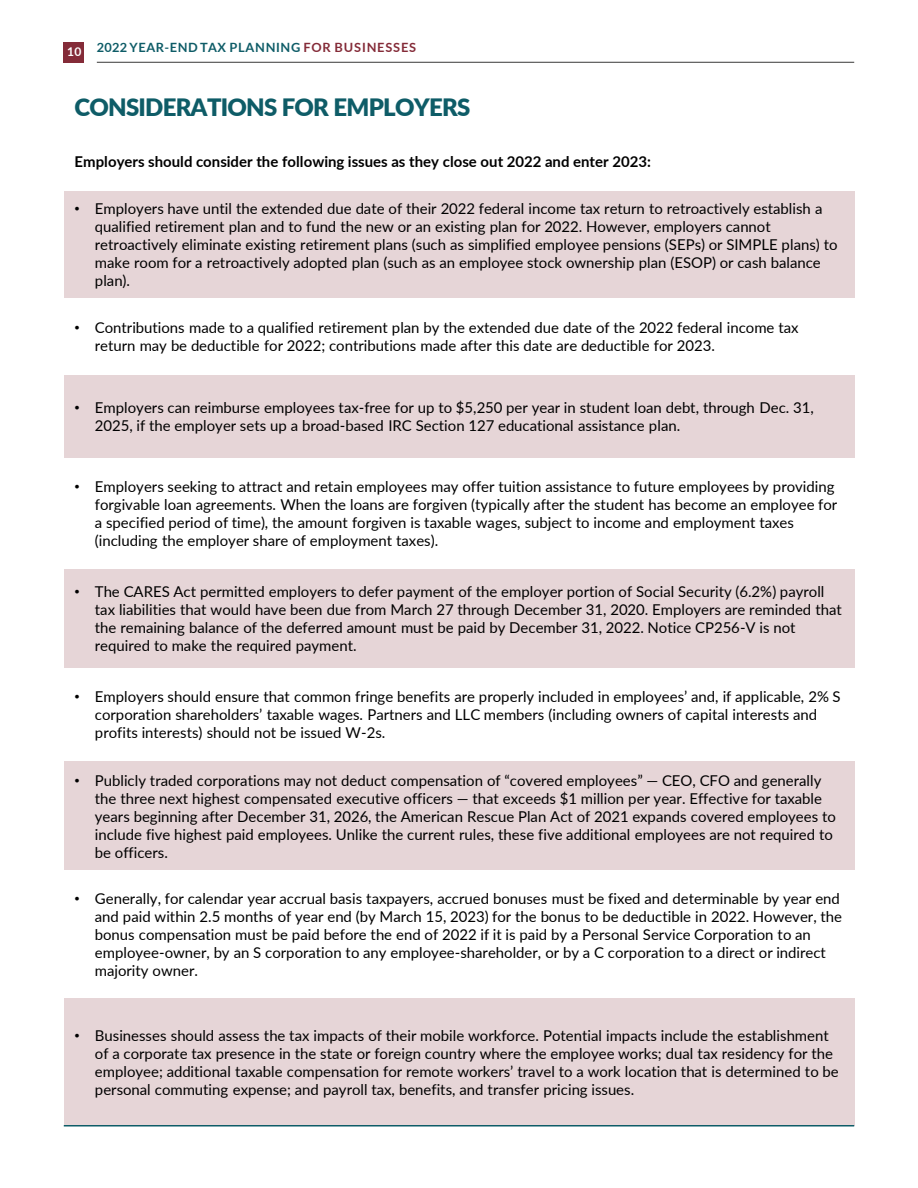
<style>
.page{position:relative;width:918px;height:1188px;background:#fff}
.page>*{position:absolute;margin:0;border:0;box-sizing:border-box;transform-origin:0 0}
.t1{font:900 24px "Lato";letter-spacing:-.03em;color:#0e5c67}
.t2{font:15px/18px "Lato";color:#000}
.t3{font:700 15px "Lato";color:#000}
.t4{font:700 12.75px "Lato";letter-spacing:.055em;color:#0e5c67}
.t5{font:700 12px "Lato";color:#fff}
.s1{color:#842b38}
.s2{font-family:"Arial"}
</style>
<div class="page">
<div style="left:64px;top:191px;width:790px;height:106px;background:#e6d5d7"></div>
<div style="left:64px;top:375px;width:790px;height:82px;background:#e6d5d7"></div>
<div style="left:64px;top:569px;width:790px;height:98px;background:#e6d5d7"></div>
<div style="left:64px;top:762px;width:790px;height:108px;background:#e6d5d7"></div>
<div style="left:64px;top:998px;width:790px;height:128px;background:#e6d5d7"></div>
<hr style="left:64px;top:1125px;width:790px;height:2px;background:#0e5c67">
<hr style="left:97px;top:62px;width:757px;height:1px;background:#424241">
<div style="left:64px;top:42px;width:20px;height:21px;background:#842b38"></div>
<p class="t5" style="left:67px;top:43px;width:16px">10</p>
<p class="t4" style="left:97px;top:38px;width:321px">2022 YEAR-END TAX PLANNING <span class="s1">FOR BUSINESSES</span></p>
<p class="t1" style="left:75px;top:89px;width:397px">CONSIDERATIONS FOR EMPLOYERS</p>
<p class="t3" style="left:75px;top:150px;width:578px">Employers should consider the following issues as they close out 2022 and enter 2023:</p>
<p class="t2" style="left:95px;top:199px;width:744px;text-indent:-20px"><span class="s2">•</span> Employers have until the extended due date of their 2022 federal income tax return to retroactively establish a qualified retirement plan and to fund the new or an existing plan for 2022. However, employers cannot retroactively eliminate existing retirement plans (such as simplified employee pensions (SEPs) or SIMPLE plans) to make room for a retroactively adopted plan (such as an employee stock ownership plan (ESOP) or cash balance plan).</p>
<p class="t2" style="left:95px;top:318px;width:705px;text-indent:-20px"><span class="s2">•</span> Contributions made to a qualified retirement plan by the extended due date of the 2022 federal income tax return may be deductible for 2022; contributions made after this date are deductible for 2023.</p>
<p class="t2" style="left:95px;top:398px;width:720px;text-indent:-20px"><span class="s2">•</span> Employers can reimburse employees tax-free for up to $5,250 per year in student loan debt, through Dec. 31,<br>2025, if the employer sets up a broad-based IRC Section 127 educational assistance plan.</p>
<p class="t2" style="left:95px;top:477px;width:744px;text-indent:-20px"><span class="s2">•</span> Employers seeking to attract and retain employees may offer tuition assistance to future employees by providing forgivable loan agreements. When the loans are forgiven (typically after the student has become an employee for a specified period of time), the amount forgiven is taxable wages, subject to income and employment taxes (including the employer share of employment taxes).</p>
<p class="t2" style="left:95px;top:582px;width:749px;text-indent:-20px"><span class="s2">•</span> The CARES Act permitted employers to defer payment of the employer portion of Social Security (6.2%) payroll tax liabilities that would have been due from March 27 through December 31, 2020. Employers are reminded that the remaining balance of the deferred amount must be paid by December 31, 2022. Notice CP256-V is not required to make the required payment.</p>
<p class="t2" style="left:95px;top:687px;width:747px;text-indent:-20px"><span class="s2">•</span> Employers should ensure that common fringe benefits are properly included in employees’ and, if applicable, 2% S corporation shareholders’ taxable wages. Partners and LLC members (including owners of capital interests and profits interests) should not be issued W-2s.</p>
<p class="t2" style="left:95px;top:770px;width:743px;text-indent:-20px"><span class="s2">•</span> Publicly traded corporations may not deduct compensation of “covered employees” — CEO, CFO and generally the three next highest compensated executive officers — that exceeds $1 million per year. Effective for taxable years beginning after December 31, 2026, the American Rescue Plan Act of 2021 expands covered employees to include five highest paid employees. Unlike the current rules, these five additional employees are not required to be officers.</p>
<p class="t2" style="left:95px;top:889px;width:749px;text-indent:-20px"><span class="s2">•</span> Generally, for calendar year accrual basis taxpayers, accrued bonuses must be fixed and determinable by year end and paid within 2.5 months of year end (by March 15, 2023) for the bonus to be deductible in 2022. However, the bonus compensation must be paid before the end of 2022 if it is paid by a Personal Service Corporation to an employee-owner, by an S corporation to any employee-shareholder, or by a C corporation to a direct or indirect majority owner.</p>
<p class="t2" style="left:95px;top:1026px;width:745px;text-indent:-20px"><span class="s2">•</span> Businesses should assess the tax impacts of their mobile workforce. Potential impacts include the establishment of a corporate tax presence in the state or foreign country where the employee works; dual tax residency for the employee; additional taxable compensation for remote workers’ travel to a work location that is determined to be personal commuting expense; and payroll tax, benefits, and transfer pricing issues.</p>
</div>
